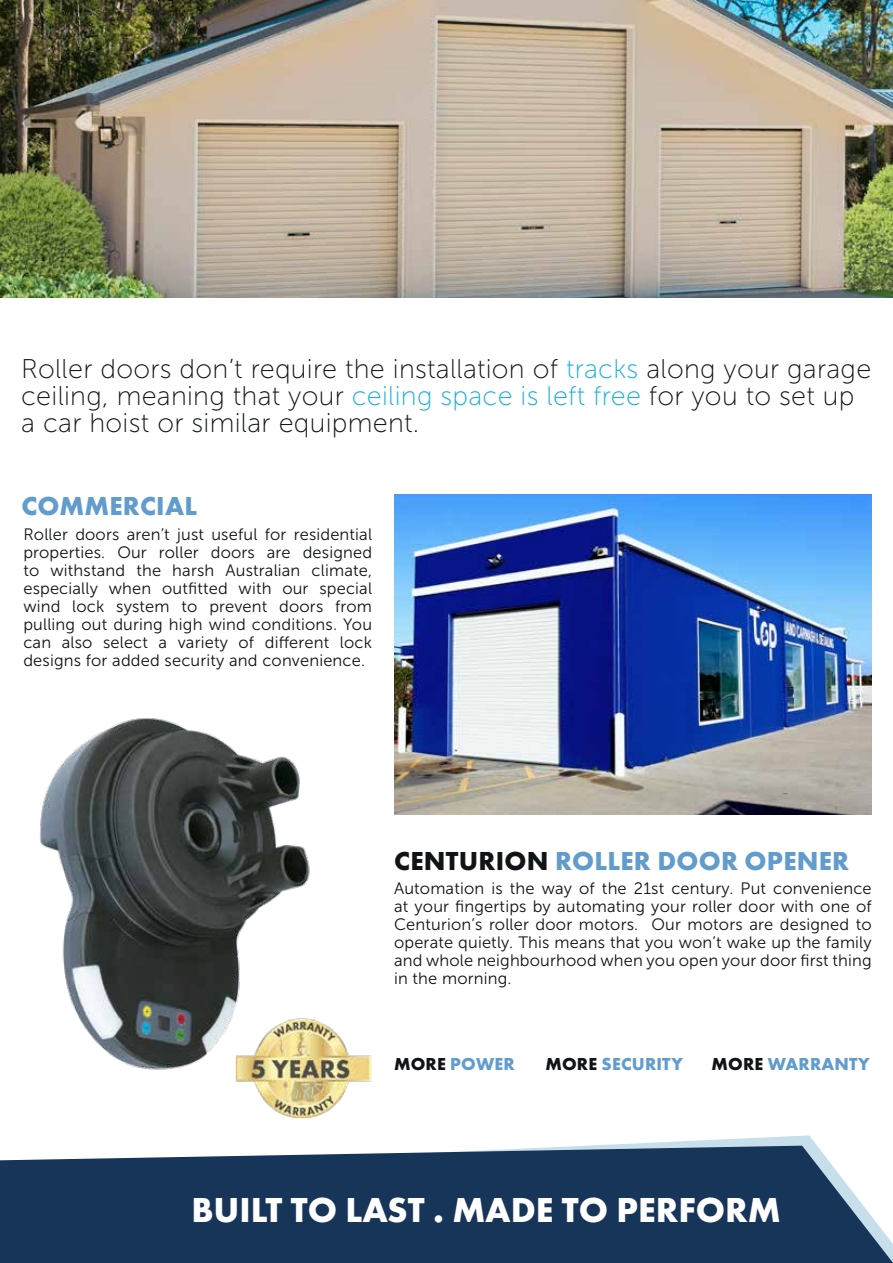
<style>
.page{position:relative;width:893px;height:1263px;background:#fff}
.page>*{position:absolute;margin:0;border:0;box-sizing:border-box;transform-origin:0 0}
.t1{font:700 36px "Futura PT";color:#fff}
.t2{font:27px/27px "Museo Sans 100";letter-spacing:.01em;color:#101416}
.t3{font:700 27px "Futura PT";letter-spacing:.01em;color:#619ccc}
.t4{font:700 27px "Futura PT";letter-spacing:.01em;color:#101416}
.t5{font:700 18px "Futura PT";letter-spacing:.01em;color:#619ccc}
.t6{font:16.5px/18px "Museo Sans 300";letter-spacing:.01em;color:#101416;text-align:justify}
.s1{color:#1daddd}
.s2{color:#619ccc}
.s3{color:#101416}
</style>
<div class="page">
<img style="left:40px;top:718px;width:270px;height:355px">
<img style="left:236px;top:1014px;width:135px;height:103px">
<img style="left:394px;top:494px;width:478px;height:321px">
<img style="left:0;top:0;width:893px;height:298px">
<svg style="left:584px;top:1135px;width:233px;height:11px"></svg>
<svg style="left:0;top:1146px;width:893px;height:117px;background:#2e4869"></svg>
<h2 class="t2" style="left:21px;top:355px;width:851px">Roller doors don’t require the installation of <span class="s1">tracks</span> along your garage ceiling, meaning that your <span class="s1">ceiling space is left free</span> for you to set up a car hoist or similar equipment.</h2>
<h2 class="t3" style="left:21px;top:488px;width:104px">COMMERCIAL</h2>
<p class="t6" style="left:23px;top:525px;width:350px">Roller doors aren’t just useful for residential properties. Our roller doors are designed to withstand the harsh Australian climate, especially when outfitted with our special wind lock system to prevent doors from pulling out during high wind conditions. You can also select a variety of different lock designs for added security and convenience.</p>
<h2 class="t4" style="left:394px;top:844px;width:215px">CENTURION <span class="s2">ROLLER</span></h2>
<h2 class="t3" style="left:657px;top:844px;width:143px">DOOR OPENER</h2>
<p class="t6" style="left:394px;top:879px;width:479px">Automation is the way of the 21st century. Put convenience at your fingertips by automating your roller door with one of Centurion’s roller door motors. Our motors are designed to operate quietly. This means that you won’t wake up the family and whole neighbourhood when you open your door first thing in the morning.</p>
<p class="t5" style="left:394px;top:1053px;width:122px"><span class="s3">MORE</span> POWER</p>
<p class="t5" style="left:545px;top:1053px;width:139px"><span class="s3">MORE</span> SECURITY</p>
<p class="t5" style="left:712px;top:1053px;width:160px"><span class="s3">MO RE</span> WARRANTY</p>
<h1 class="t1" style="left:191px;top:1187px;width:591px">BUILT TO LAST . MADE TO PERFORM</h1>
</div>
